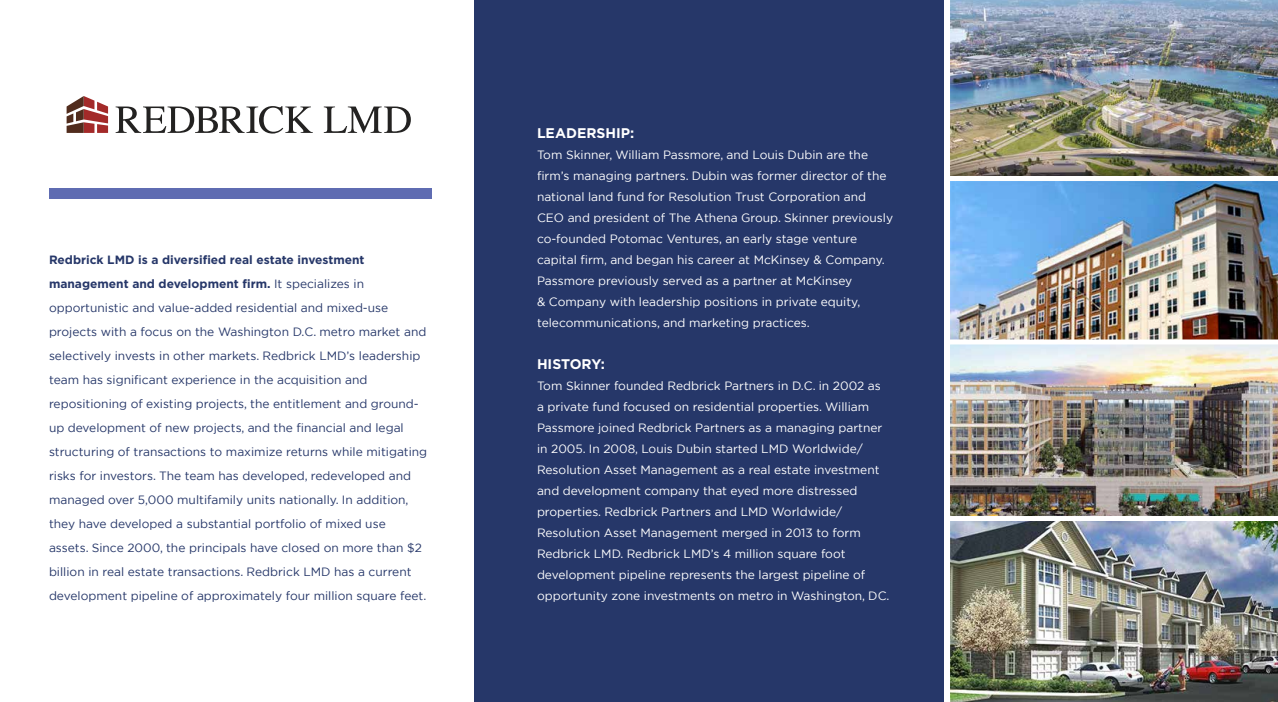
<style>
.page{position:relative;width:1278px;height:702px;background:#fff}
.page>*{position:absolute;margin:0;border:0;box-sizing:border-box;transform-origin:0 0}
.t1{font:700 14px "Gotham";color:#fff}
.t2{font:12px/21px "Gotham";color:#fff}
.t3{font:12px/24px "Gotham";color:#263769}
.s1{font-weight:700}
</style>
<div class="page">
<div style="left:474px;top:0;width:469px;height:702px;background:#263769"></div>
<img style="left:943px;top:183px;width:335px;height:154px">
<img style="left:943px;top:0;width:335px;height:183px">
<img style="left:943px;top:337px;width:335px;height:177px">
<img style="left:943px;top:514px;width:335px;height:188px">
<div style="left:49px;top:188px;width:382px;height:11px;background:#5f6cb2"></div>
<svg style="left:67px;top:96px;width:41px;height:37px"></svg>
<svg style="left:116px;top:106px;width:197px;height:28px"></svg>
<svg style="left:324px;top:107px;width:87px;height:26px"></svg>
<p class="t3" style="left:49px;top:247px;width:380px"><span class="s1">Redbrick LMD is a diversified real estate investment management and development firm.</span> It specializes in opportunistic and value-added residential and mixed-use projects with a focus on the Washington D.C. metro market and selectively invests in other markets. Redbrick LMD’s leadership team has significant experience in the acquisition and repositioning of existing projects, the entitlement and ground&shy;up development of new projects, and the financial and legal structuring of transactions to maximize returns while mitigating risks for investors. The team has developed, redeveloped and managed over 5,000 multifamily units nationally. In addition, they have developed a substantial portfolio of mixed use assets. Since 2000, the principals have closed on more than $2 billion in real estate transactions. Redbrick LMD has a current development pipeline of approximately four million square feet.</p>
<p class="t1" style="left:537px;top:124px;width:99px">LEADERSHIP:</p>
<p class="t2" style="left:537px;top:144px;width:358px">Tom Skinner, William Passmore, and Louis Dubin are the firm’s managing partners. Dubin was former director of the national land fund for Resolution Trust Corporation and CEO and president of The Athena Group. Skinner previously co-founded Potomac Ventures, an early stage venture capital firm, and began his career at McKinsey &amp; Company.<br>Passmore previously served as a partner at McKinsey<br>&amp; Company with leadership positions in private equity, telecommunications, and marketing practices.</p>
<p class="t1" style="left:537px;top:355px;width:70px">HISTORY:</p>
<p class="t2" style="left:537px;top:375px;width:354px">Tom Skinner founded Redbrick Partners in D.C. in 2002 as a private fund focused on residential properties. William Passmore joined Redbrick Partners as a managing partner in 2005. In 2008, Louis Dubin started LMD Worldwide/ Resolution Asset Management as a real estate investment and development company that eyed more distressed properties. Redbrick Partners and LMD Worldwide/ Resolution Asset Management merged in 2013 to form Redbrick LMD. Redbrick LMD’s 4 million square foot development pipeline represents the largest pipeline of opportunity zone investments on metro in Washington, DC.</p>
</div>
